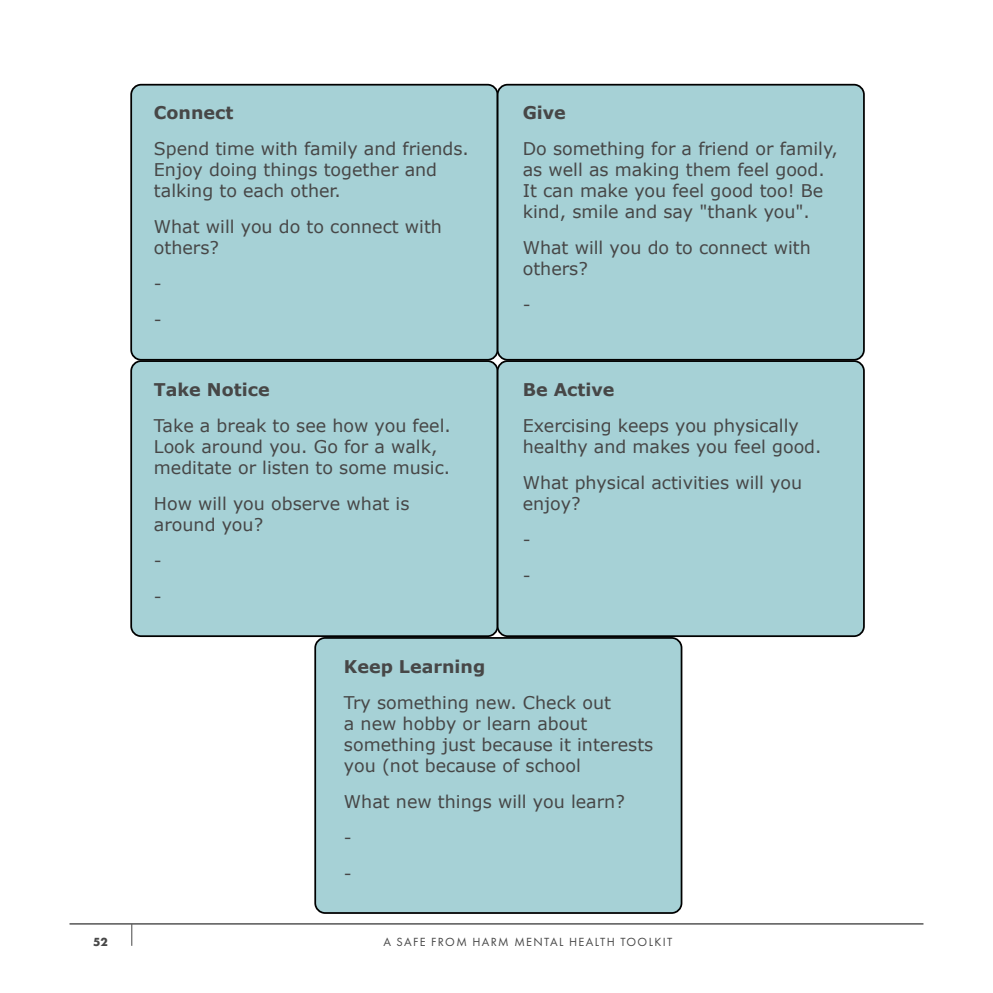
<style>
.page{position:relative;width:993px;height:993px;background:#fff}
.page>*{position:absolute;margin:0;border:0;box-sizing:border-box;transform-origin:0 0}
.t1{font:17.5px/21px "Verdana";color:#474747}
.t2{font:700 17.5px "Verdana";color:#474747}
.t3{font:12.25px "Futura PT";letter-spacing:.11em;color:#474747}
.t4{font:700 12.25px "Futura PT";color:#474747}
</style>
<div class="page">
<div style="left:131px;top:85px;width:366px;height:274px;background:#a6d1d6;border-radius:10px"></div>
<div style="left:130px;top:84px;width:368px;height:276px;border:2px solid #000;border-radius:10px"></div>
<div style="left:497px;top:85px;width:366px;height:274px;background:#a6d1d6;border-radius:10px"></div>
<div style="left:496px;top:84px;width:368px;height:276px;border:2px solid #000;border-radius:10px"></div>
<div style="left:131px;top:361px;width:366px;height:275px;background:#a6d1d6;border-radius:10px"></div>
<div style="left:130px;top:360px;width:368px;height:276px;border:2px solid #000;border-radius:10px"></div>
<div style="left:497px;top:361px;width:366px;height:275px;background:#a6d1d6;border-radius:10px"></div>
<div style="left:496px;top:360px;width:368px;height:276px;border:2px solid #000;border-radius:10px"></div>
<div style="left:315px;top:637px;width:366px;height:275px;background:#a6d1d6;border-radius:10px"></div>
<div style="left:314px;top:636px;width:368px;height:277px;border:2px solid #000;border-radius:10px"></div>
<hr style="left:69px;top:923px;width:854px;height:1px;background:#000">
<svg style="left:131px;top:923px;width:1px;height:22px"></svg>
<p class="t2" style="left:154px;top:101px;width:81px">Connect</p>
<p class="t1" style="left:154px;top:138px;width:316px">Spend time with family and friends.<br>Enjoy doing things together and talking to each other.</p>
<p class="t1" style="left:154px;top:216px;width:289px">What will you do to connect with others?</p>
<p class="t1" style="left:154px;top:266px;width:9px;line-height:35.9px">- -</p>
<p class="t2" style="left:154px;top:378px;width:117px">Take Notice</p>
<p class="t1" style="left:154px;top:415px;width:298px">Take a break to see how you feel.<br>Look around you. Go for a walk, meditate or listen to some music.</p>
<p class="t1" style="left:154px;top:493px;width:257px">How will you observe what is around you?</p>
<p class="t1" style="left:154px;top:543px;width:9px;line-height:35.9px">- -</p>
<p class="t2" style="left:522px;top:101px;width:45px">Give</p>
<p class="t1" style="left:522px;top:138px;width:317px">Do something for a friend or family, as well as making them feel good.<br>It can make you feel good too! Be kind, smile and say "thank you".</p>
<p class="t1" style="left:522px;top:237px;width:289px">What will you do to connect with others?</p>
<p class="t1" style="left:522px;top:294px;width:9px">-</p>
<p class="t2" style="left:522px;top:378px;width:93px">Be Active</p>
<p class="t1" style="left:522px;top:415px;width:300px">Exercising keeps you physically healthy and makes you feel good.</p>
<p class="t1" style="left:522px;top:472px;width:281px">What physical activities will you enjoy?</p>
<p class="t1" style="left:522px;top:521px;width:9px;line-height:35.9px">- -</p>
<p class="t2" style="left:344px;top:655px;width:143px">Keep Learning</p>
<p class="t1" style="left:344px;top:692px;width:311px">Try something new. Check out<br>a new hobby or learn about something just because it interests you (not because of school</p>
<p class="t1" style="left:344px;top:783px;width:282px;line-height:35.9px">What new things will you learn? -<br>-</p>
<p class="t4" style="left:93px;top:933px;width:16px">52</p>
<p class="t3" style="left:383px;top:934px;width:290px">A SAFE FROM HARM MENTAL HEALTH TOOLKIT</p>
</div>
